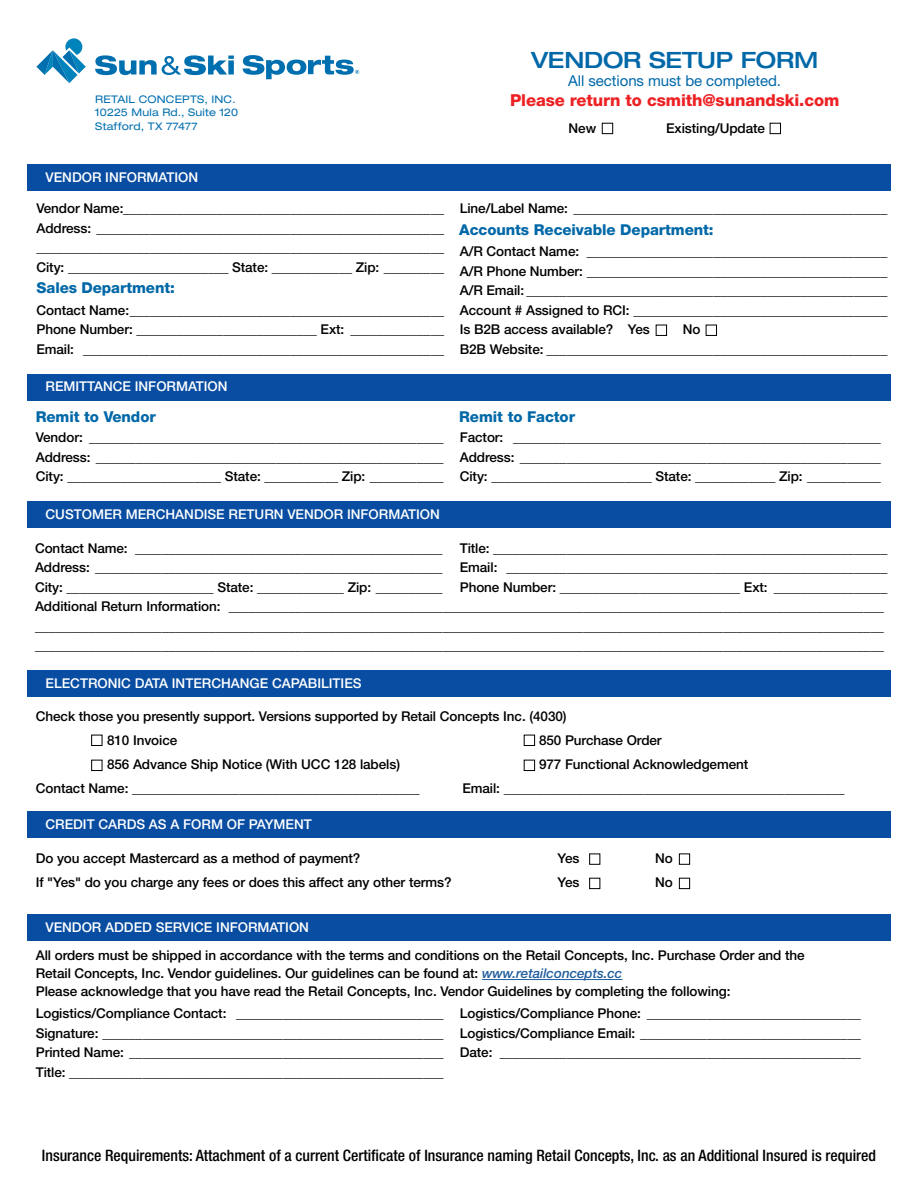
<style>
.page{position:relative;width:918px;height:1188px;background:#fff}
.page>*{position:absolute;margin:0;border:0;box-sizing:border-box;transform-origin:0 0}
.t1{font:500 expanded 22.5px "Helvetica Neue LT Std";letter-spacing:-.01em;color:#0068a8}
.t2{font:800 16.5px "Helvetica Neue LT Std";letter-spacing:-.005em;color:#ed2124}
.t3{font:500 condensed 15.75px "Helvetica Neue LT Std";color:#000}
.t4{font:800 15px "Helvetica Neue LT Std";letter-spacing:-.005em;color:#0068a8}
.t5{font:15px "Helvetica Neue LT Std";letter-spacing:-.005em;color:#0068a8}
.t6{font:500 13.5px/19.5px "Helvetica Neue LT Std";letter-spacing:-.005em;color:#000;text-align:justify}
.t7{font:500 13.5px "Helvetica Neue LT Std";color:#fff}
.t8{font:expanded 10.5px/13.5px "Helvetica Neue LT Std";letter-spacing:.02em;color:#006faf}
.s1{font-style:italic;color:#215e9e}
</style>
<div class="page">
<div style="left:27px;top:164px;width:864px;height:27px;background:#084da1"></div>
<div style="left:656px;top:325px;width:11px;height:11px;border:1px solid #000"></div>
<div style="left:706px;top:325px;width:11px;height:11px;border:1px solid #000"></div>
<div style="left:27px;top:374px;width:864px;height:26px;background:#084da1"></div>
<div style="left:27px;top:501px;width:864px;height:26px;background:#084da1"></div>
<div style="left:27px;top:811px;width:864px;height:27px;background:#084da1"></div>
<div style="left:589px;top:854px;width:11px;height:11px;border:1px solid #000"></div>
<div style="left:589px;top:878px;width:11px;height:11px;border:1px solid #000"></div>
<div style="left:679px;top:854px;width:11px;height:11px;border:1px solid #000"></div>
<div style="left:679px;top:878px;width:11px;height:11px;border:1px solid #000"></div>
<div style="left:91px;top:735px;width:11px;height:11px;border:1px solid #000"></div>
<div style="left:524px;top:735px;width:11px;height:11px;border:1px solid #000"></div>
<div style="left:91px;top:760px;width:11px;height:11px;border:1px solid #000"></div>
<div style="left:524px;top:760px;width:11px;height:11px;border:1px solid #000"></div>
<div style="left:27px;top:670px;width:864px;height:27px;background:#084da1"></div>
<div style="left:27px;top:915px;width:864px;height:26px;background:#084da1"></div>
<hr style="left:482px;top:979px;width:140px;height:1px;background:#215e9e">
<div style="left:602px;top:123px;width:11px;height:11px;border:1px solid #000"></div>
<div style="left:770px;top:123px;width:11px;height:11px;border:1px solid #000"></div>
<svg style="left:95px;top:55px;width:139px;height:20px"></svg>
<svg style="left:243px;top:55px;width:116px;height:24px"></svg>
<svg style="left:36px;top:38px;width:50px;height:45px"></svg>
<p class="t8" style="left:95px;top:92px;width:144px">RETAIL CONCEPTS, INC.<br>10225 Mula Rd., Suite 120<br>Stafford, TX 77477</p>
<p class="t7" style="left:46px;top:169px;width:154px">VENDOR INFORMATION</p>
<p class="t6" style="left:36px;top:198px;width:409px">Vendor Name:________________________________________________ Address: ____________________________________________________ _____________________________________________________________ City: ________________________ State: ____________ Zip: _________</p>
<p class="t6" style="left:36px;top:300px;width:409px">Contact Name:_______________________________________________ Phone Number: ___________________________ Ext: ______________ Email: ______________________________________________________</p>
<p class="t4" style="left:37px;top:279px;width:140px">Sales Department:</p>
<p class="t7" style="left:46px;top:379px;width:184px">REMITTANCE INFORMATION</p>
<h1 class="t1" style="left:531px;top:46px;width:289px">VENDOR SETUP FORM</h1>
<p class="t5" style="left:568px;top:72px;width:214px">All sections must be completed.</p>
<p class="t2" style="left:510px;top:90px;width:331px">Please return to csmith@sunandski.com</p>
<p class="t6" style="left:569px;top:118px;width:29px">New</p>
<p class="t6" style="left:666px;top:118px;width:101px">Existing/Update</p>
<p class="t6" style="left:460px;top:198px;width:429px">Line/Label Name: _______________________________________________</p>
<p class="t6" style="left:460px;top:242px;width:429px">A/R Contact Name: _____________________________________________ A/R Phone Number: _____________________________________________ A/R Email: ______________________________________________________ Account # Assigned to RCI: ______________________________________ Is B2B access available? Yes</p>
<p class="t4" style="left:459px;top:220px;width:256px">Accounts Receivable Department:</p>
<p class="t6" style="left:460px;top:320px;width:429px;text-indent:223px">No<br>B2B Website: ___________________________________________________</p>
<p class="t4" style="left:36px;top:408px;width:122px">Remit to Vendor</p>
<p class="t4" style="left:459px;top:408px;width:117px">Remit to Factor</p>
<p class="t6" style="left:36px;top:428px;width:409px">Vendor: _____________________________________________________ Address: ____________________________________________________ City: _______________________ State: ___________ Zip: ___________</p>
<p class="t6" style="left:460px;top:428px;width:423px">Factor: _______________________________________________________ Address: ______________________________________________________ City: ________________________ State: ____________ Zip: ___________</p>
<p class="t7" style="left:46px;top:506px;width:396px">CUSTOMER MERCHANDISE RETURN VENDOR INFORMATION</p>
<p class="t6" style="left:35px;top:538px;width:850px;text-align:left">Contact Name: ______________________________________________<br>Address: ____________________________________________________<br>City: ______________________ State: _____________ Zip: __________<br>Additional Return Information: __________________________________________________________________________________________________ _______________________________________________________________________________________________________________________________ _______________________________________________________________________________________________________________________________</p>
<p class="t6" style="left:460px;top:538px;width:429px">Title: ___________________________________________________________ Email: _________________________________________________________ Phone Number: ___________________________ Ext: _________________</p>
<p class="t7" style="left:46px;top:675px;width:318px">ELECTRONIC DATA INTERCHANGE CAPABILITIES</p>
<p class="t6" style="left:36px;top:706px;width:532px">Check those you presently support. Versions supported by Retail Concepts Inc. (4030)</p>
<p class="t6" style="left:107px;top:730px;width:72px">810 Invoice</p>
<p class="t6" style="left:539px;top:730px;width:124px">850 Purchase Order</p>
<p class="t6" style="left:107px;top:754px;width:295px">856 Advance Ship Notice (With UCC 128 labels)</p>
<p class="t6" style="left:539px;top:754px;width:211px">977 Functional Acknowledgement</p>
<p class="t6" style="left:36px;top:779px;width:385px">Contact Name: ___________________________________________</p>
<p class="t6" style="left:462px;top:779px;width:384px">Email: ___________________________________________________</p>
<p class="t7" style="left:45px;top:816px;width:268px">CREDIT CARDS AS A FORM OF PAYMENT</p>
<p class="t6" style="left:36px;top:846px;width:417px;line-height:24.3px">Do you accept Mastercard as a method of payment?<br>If "Yes" do you charge any fees or does this affect any other terms?</p>
<p class="t6" style="left:558px;top:848px;width:23px">Yes</p>
<p class="t6" style="left:655px;top:848px;width:19px">No</p>
<p class="t6" style="left:558px;top:873px;width:23px">Yes</p>
<p class="t6" style="left:655px;top:873px;width:19px">No</p>
<p class="t7" style="left:45px;top:920px;width:265px">VENDOR ADDED SERVICE INFORMATION</p>
<p class="t6" style="left:36px;top:946px;width:770px;line-height:18px;text-align:left">All orders must be shipped in accordance with the terms and conditions on the Retail Concepts, Inc. Purchase Order and the<br>Retail Concepts, Inc. Vendor guidelines. Our guidelines can be found at: <span class="s1">www.retailconcepts.cc<br></span>Please acknowledge that you have read the Retail Concepts, Inc. Vendor Guidelines by completing the following:</p>
<p class="t6" style="left:36px;top:1004px;width:409px">Logistics/Compliance Contact: _______________________________ Signature: ___________________________________________________ Printed Name: _______________________________________________ Title: ________________________________________________________</p>
<p class="t6" style="left:460px;top:1004px;width:403px">Logistics/Compliance Phone: ________________________________ Logistics/Compliance Email: _________________________________ Date: ______________________________________________________</p>
<p class="t3" style="left:42px;top:1146px;width:836px">Insurance Requirements: Attachment of a current Certificate of Insurance naming Retail Concepts, Inc. as an Additional Insured is required</p>
</div>
